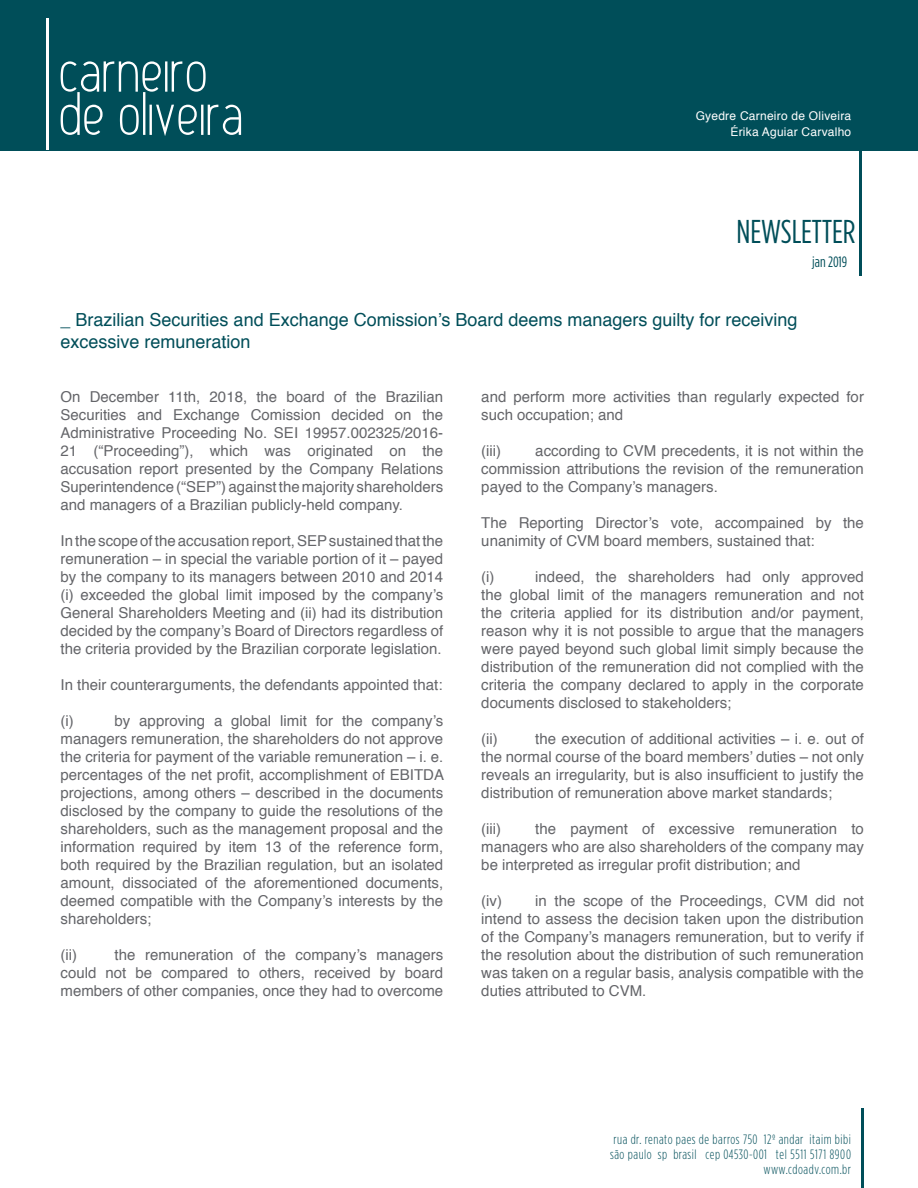
<style>
.page{position:relative;width:918px;height:1188px;background:#fff}
.page>*{position:absolute;margin:0;border:0;box-sizing:border-box;transform-origin:0 0}
.t1{font:33px "Gotham Condensed";color:#004e59}
.t2{font:18px/21.6px "Helvetica";color:#004e59}
.t3{font:15px/18px "Helvetica";color:#646569;text-align:justify}
.t4{font:15px "Gotham Condensed";color:#004e59}
.t5{font:300 13.5px/15px "Gotham Condensed";letter-spacing:.04em;color:#004e59;text-align:right}
.t6{font:12px/16.5px "Helvetica";letter-spacing:.02em;color:#fff;text-align:right}
</style>
<div class="page">
<div style="left:0;top:0;width:918px;height:150px;background:#004e59"></div>
<hr style="left:47px;top:18px;width:2px;height:132px;background:#fff">
<svg style="left:61px;top:61px;width:180px;height:75px"></svg>
<hr style="left:862px;top:1108px;width:2px;height:80px;background:#004e59">
<hr style="left:860px;top:144px;width:2px;height:131px;background:#004e59">
<p class="t6" style="left:696px;top:108px;width:157px">Gyedre Carneiro de Oliveira<br>Érika Aguiar Carvalho</p>
<h1 class="t1" style="left:736px;top:213px;width:121px">NEWSLETTER</h1>
<p class="t4" style="left:812px;top:253px;width:36px">jan 2019</p>
<p class="t2" style="left:61px;top:309px;width:739px">_ Brazilian Securities and Exchange Comission’s Board deems managers guilty for receiving excessive remuneration</p>
<p class="t3" style="left:61px;top:389px;width:384px">On December 11th, 2018, the board of the Brazilian Securities and Exchange Comission decided on the Administrative Proceeding No. SEI 19957.002325/2016- 21 (“Proceeding”), which was originated on the accusation report presented by the Company Relations Superintendence (“SEP”) against the majority shareholders and managers of a Brazilian publicly-held company.</p>
<p class="t3" style="left:61px;top:533px;width:384px">In the scope of the accusation report, SEP sustained that the remuneration – in special the variable portion of it – payed by the company to its managers between 2010 and 2014 (i) exceeded the global limit imposed by the company’s General Shareholders Meeting and (ii) had its distribution decided by the company’s Board of Directors regardless of the criteria provided by the Brazilian corporate legislation.</p>
<p class="t3" style="left:61px;top:677px;width:383px">In their counterarguments, the defendants appointed that:</p>
<p class="t3" style="left:61px;top:713px;width:15px">(i)</p>
<p class="t3" style="left:61px;top:713px;width:385px;text-indent:54px">by approving a global limit for the company’s managers remuneration, the shareholders do not approve the criteria for payment of the variable remuneration – i. e. percentages of the net profit, accomplishment of EBITDA projections, among others – described in the documents disclosed by the company to guide the resolutions of the shareholders, such as the management proposal and the information required by item 13 of the reference form, both required by the Brazilian regulation, but an isolated amount, dissociated of the aforementioned documents, deemed compatible with the Company’s interests by the shareholders;</p>
<p class="t3" style="left:61px;top:947px;width:18px">(ii)</p>
<p class="t3" style="left:61px;top:947px;width:384px;text-indent:54px">the remuneration of the company’s managers could not be compared to others, received by board members of other companies, once they had to overcome</p>
<p class="t3" style="left:481px;top:389px;width:384px">and perform more activities than regularly expected for such occupation; and</p>
<p class="t3" style="left:481px;top:443px;width:21px">(iii)</p>
<p class="t3" style="left:481px;top:443px;width:384px;text-indent:54px">according to CVM precedents, it is not within the commission attributions the revision of the remuneration payed to the Company’s managers.</p>
<p class="t3" style="left:481px;top:515px;width:384px">The Reporting Director’s vote, accompained by the unanimity of CVM board members, sustained that:</p>
<p class="t3" style="left:481px;top:569px;width:15px">(i)</p>
<p class="t3" style="left:481px;top:569px;width:384px;text-indent:54px">indeed, the shareholders had only approved the global limit of the managers remuneration and not the criteria applied for its distribution and/or payment, reason why it is not possible to argue that the managers were payed beyond such global limit simply because the distribution of the remuneration did not complied with the criteria the company declared to apply in the corporate documents disclosed to stakeholders;</p>
<p class="t3" style="left:481px;top:731px;width:18px">(ii)</p>
<p class="t3" style="left:481px;top:731px;width:384px;text-indent:54px">the execution of additional activities – i. e. out of the normal course of the board members’ duties – not only reveals an irregularity, but is also insufficient to justify the distribution of remuneration above market standards;</p>
<p class="t3" style="left:481px;top:821px;width:21px">(iii)</p>
<p class="t3" style="left:481px;top:821px;width:384px;text-indent:54px">the payment of excessive remuneration to managers who are also shareholders of the company may be interpreted as irregular profit distribution; and</p>
<p class="t3" style="left:481px;top:893px;width:384px">(iv) in the scope of the Proceedings, CVM did not intend to assess the decision taken upon the distribution of the Company’s managers remuneration, but to verify if the resolution about the distribution of such remuneration was taken on a regular basis, analysis compatible with the duties attributed to CVM.</p>
<p class="t5" style="left:610px;top:1132px;width:242px">rua dr. renato paes de barros 750 12º andar itaim bibi são paulo sp brasil cep 04530-001 tel 5511 5171 8900 www.cdoadv.com.br</p>
</div>
